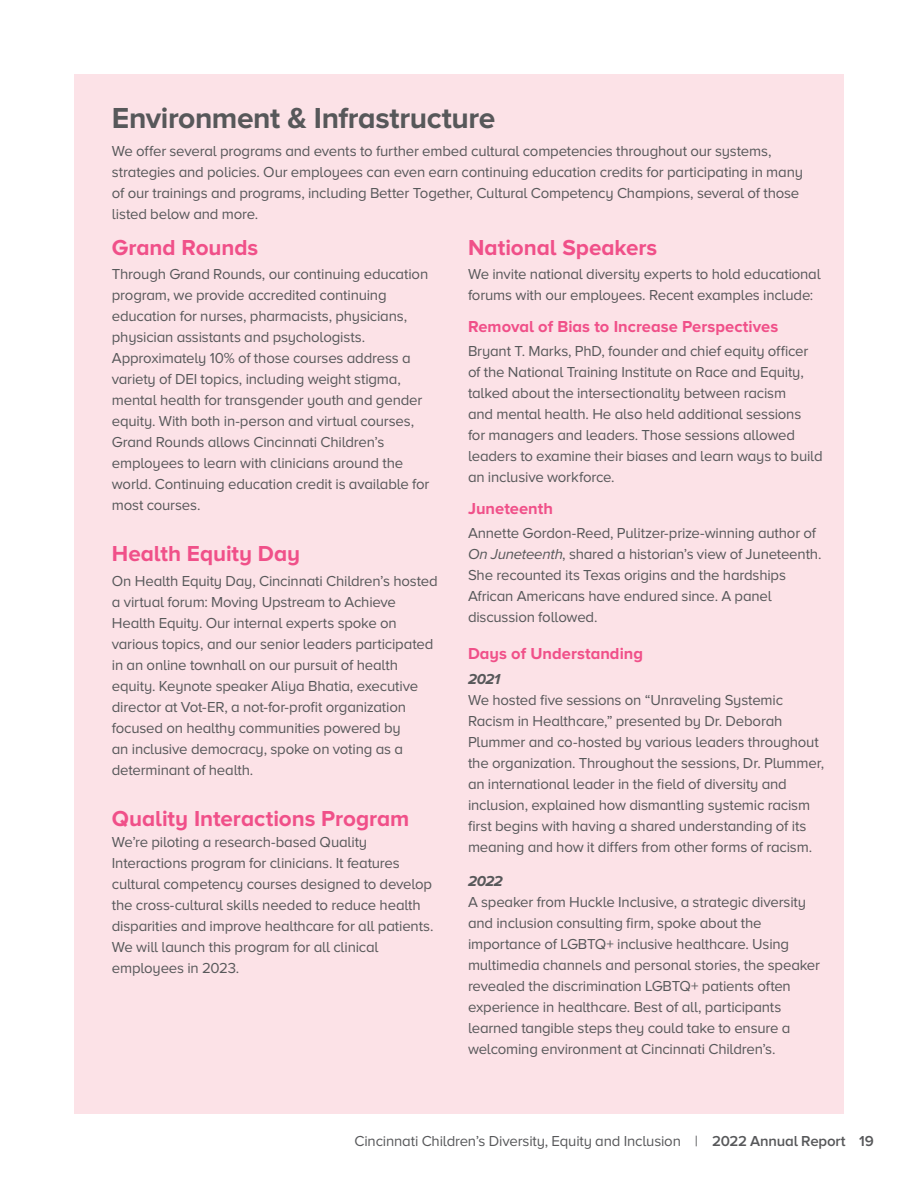
<style>
.page{position:relative;width:918px;height:1188px;background:#fff}
.page>*{position:absolute;margin:0;border:0;box-sizing:border-box;transform-origin:0 0}
.t1{font:700 30px "Proxima Nova A";letter-spacing:-.015em;color:#57585a}
.t2{font:700 22.5px "Proxima Nova A";letter-spacing:-.005em;color:#f05089}
.t3{font:700 16.5px "Proxima Nova A";color:#f05089}
.t4{font:15px/21px "Proxima Nova A";letter-spacing:-.015em;color:#57585a}
.t5{font:italic 700 15px "Proxima Nova A";letter-spacing:-.025em;color:#57585a}
.s1{font-style:italic}
.s2{font-weight:600}
</style>
<div class="page">
<div style="left:74px;top:74px;width:770px;height:1040px;background:#fce2e7"></div>
<h1 class="t1" style="left:112px;top:101px;width:385px">Environment &amp; Infrastructure</h1>
<p class="t4" style="left:112px;top:141px;width:693px">We offer several programs and events to further embed cultural competencies throughout our systems, strategies and policies. Our employees can even earn continuing education credits for participating in many of our trainings and programs, including Better Together, Cultural Competency Champions, several of those listed below and more.</p>
<h2 class="t2" style="left:112px;top:235px;width:148px">Grand Rounds</h2>
<p class="t4" style="left:112px;top:264px;width:319px">Through Grand Rounds, our continuing education program, we provide accredited continuing education for nurses, pharmacists, physicians, physician assistants and psychologists.<br>Approximately 10% of those courses address a variety of DEI topics, including weight stigma, mental health for transgender youth and gender equity. With both in-person and virtual courses, Grand Rounds allows Cincinnati Children’s employees to learn with clinicians around the world. Continuing education credit is available for most courses.</p>
<h2 class="t2" style="left:112px;top:541px;width:190px">Health Equity Day</h2>
<p class="t4" style="left:112px;top:570px;width:327px">On Health Equity Day, Cincinnati Children’s hosted a virtual forum: Moving Upstream to Achieve Health Equity. Our internal experts spoke on various topics, and our senior leaders participated in an online townhall on our pursuit of health equity. Keynote speaker Aliya Bhatia, executive director at Vot-ER, a not-for-profit organization focused on healthy communities powered by<br>an inclusive democracy, spoke on voting as a determinant of health.</p>
<h2 class="t2" style="left:112px;top:805px;width:299px">Quality Interactions Program</h2>
<p class="t4" style="left:112px;top:831px;width:323px">We’re piloting a research-based Quality Interactions program for clinicians. It features cultural competency courses designed to develop the cross-cultural skills needed to reduce health disparities and improve healthcare for all patients.<br>We will launch this program for all clinical employees in 2023.</p>
<h2 class="t2" style="left:468px;top:235px;width:191px">National Speakers</h2>
<p class="t4" style="left:468px;top:264px;width:354px">We invite national diversity experts to hold educational forums with our employees. Recent examples include:</p>
<p class="t3" style="left:468px;top:317px;width:312px">Removal of Bias to Increase Perspectives</p>
<p class="t4" style="left:468px;top:340px;width:356px">Bryant T. Marks, PhD, founder and chief equity officer of the National Training Institute on Race and Equity, talked about the intersectionality between racism<br>and mental health. He also held additional sessions<br>for managers and leaders. Those sessions allowed leaders to examine their biases and learn ways to build an inclusive workforce.</p>
<p class="t3" style="left:468px;top:499px;width:87px">Juneteenth</p>
<p class="t4" style="left:468px;top:522px;width:355px">Annette Gordon-Reed, Pulitzer-prize-winning author of <span class="s1">On Juneteenth</span>, shared a historian’s view of Juneteenth.<br>She recounted its Texas origins and the hardships African Americans have endured since. A panel discussion followed.</p>
<p class="t3" style="left:468px;top:644px;width:177px">Days of Understanding</p>
<p class="t5" style="left:468px;top:670px;width:34px">2021</p>
<p class="t4" style="left:468px;top:689px;width:358px">We hosted five sessions on “Unraveling Systemic Racism in Healthcare,” presented by Dr. Deborah Plummer and co-hosted by various leaders throughout the organization. Throughout the sessions, Dr. Plummer, an international leader in the field of diversity and inclusion, explained how dismantling systemic racism first begins with having a shared understanding of its meaning and how it differs from other forms of racism.</p>
<p class="t5" style="left:468px;top:873px;width:36px">2022</p>
<p class="t4" style="left:468px;top:891px;width:354px">A speaker from Huckle Inclusive, a strategic diversity and inclusion consulting firm, spoke about the importance of LGBTQ+ inclusive healthcare. Using multimedia channels and personal stories, the speaker revealed the discrimination LGBTQ+ patients often experience in healthcare. Best of all, participants learned tangible steps they could take to ensure a welcoming environment at Cincinnati Children’s.</p>
<p class="t4" style="left:355px;top:1131px;width:521px">Cincinnati Children’s Diversity, Equity and Inclusion | <span class="s2">2022 Annual Report 19</span></p>
</div>
